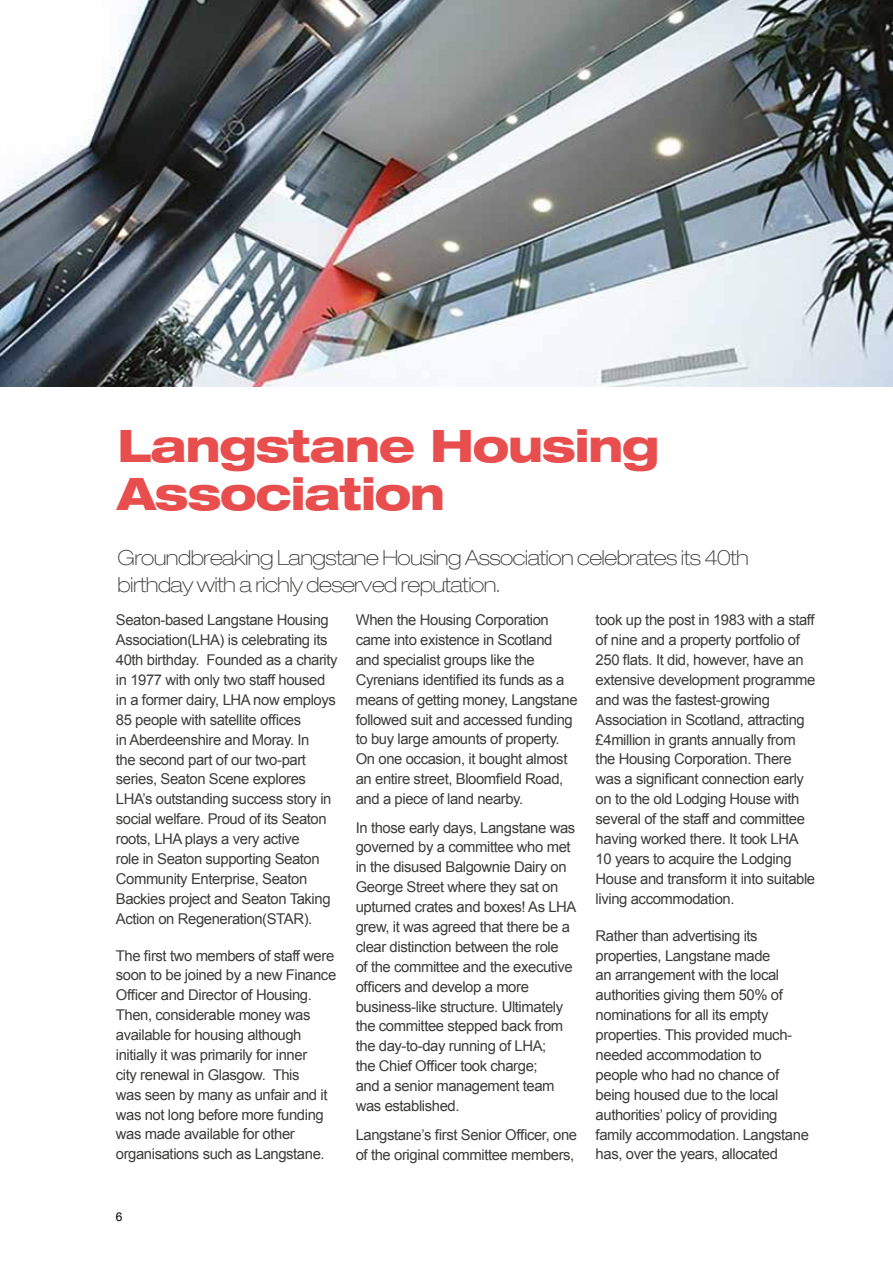
<style>
.page{position:relative;width:893px;height:1263px;background:#fff}
.page>*{position:absolute;margin:0;border:0;box-sizing:border-box;transform-origin:0 0}
.t1{font:800 expanded 44.85px/48px "Helvetica Neue LT Pro";letter-spacing:-.025em;color:#e74e4d}
.t2{font:100 expanded 20.85px/27px "Helvetica Neue LT Pro";letter-spacing:-.025em;color:#3c3c3b}
.t3{font:14.85px/20px "Arial";letter-spacing:-.025em;color:#3c3c3b}
.t4{font:12px "Arial";color:#000}
</style>
<div class="page">
<img style="left:0;top:0;width:893px;height:387px">
<h1 class="t1" style="left:118px;top:420px;width:543px">Langstane Housing<br>Association</h1>
<h2 class="t2" style="left:118px;top:543px;width:633px">Groundbreaking Langstane Housing Association celebrates its 40th birthday with a richly deserved reputation.</h2>
<p class="t3" style="left:116px;top:610px;width:223px">Seaton-based Langstane Housing<br>Association(LHA) is celebrating its<br>40th birthday. Founded as a charity in 1977 with only two staff housed in a former dairy, LHA now employs<br>85 people with satellite offices<br>in Aberdeenshire and Moray. In<br>the second part of our two-part series, Seaton Scene explores<br>LHA’s outstanding success story in social welfare. Proud of its Seaton roots, LHA plays a very active<br>role in Seaton supporting Seaton<br>Community Enterprise, Seaton<br>Backies project and Seaton Taking<br>Action on Regeneration(STAR).</p>
<p class="t3" style="left:116px;top:945px;width:222px">The first two members of staff were soon to be joined by a new Finance<br>Officer and Director of Housing.<br>Then, considerable money was available for housing although initially it was primarily for inner<br>city renewal in Glasgow. This<br>was seen by many as unfair and it was not long before more funding was made available for other organisations such as Langstane.</p>
<p class="t3" style="left:356px;top:610px;width:223px">When the Housing Corporation came into existence in Scotland and specialist groups like the<br>Cyrenians identified its funds as a means of getting money, Langstane followed suit and accessed funding to buy large amounts of property.<br>On one occasion, it bought almost an entire street, Bloomfield Road, and a piece of land nearby.</p>
<p class="t3" style="left:356px;top:817px;width:222px">In those early days, Langstane was governed by a committee who met in the disused Balgownie Dairy on<br>George Street where they sat on upturned crates and boxes! As LHA grew, it was agreed that there be a clear distinction between the role<br>of the committee and the executive officers and develop a more business-like structure. Ultimately the committee stepped back from the day-to-day running of LHA;<br>the Chief Officer took charge;<br>and a senior management team was established.</p>
<p class="t3" style="left:356px;top:1124px;width:223px">Langstane’s first Senior Officer, one of the original committee members,</p>
<p class="t3" style="left:596px;top:610px;width:221px">took up the post in 1983 with a staff of nine and a property portfolio of<br>250 flats. It did, however, have an extensive development programme and was the fastest-growing<br>Association in Scotland, attracting £4million in grants annually from the Housing Corporation. There was a significant connection early on to the old Lodging House with several of the staff and committee having worked there. It took LHA<br>10 years to acquire the Lodging<br>House and transform it into suitable living accommodation.</p>
<p class="t3" style="left:596px;top:926px;width:215px">Rather than advertising its properties, Langstane made<br>an arrangement with the local authorities giving them 50% of nominations for all its empty properties. This provided much&shy;needed accommodation to<br>people who had no chance of being housed due to the local authorities’ policy of providing family accommodation. Langstane has, over the years, allocated</p>
<p class="t4" style="left:116px;top:1208px;width:8px">6</p>
</div>
